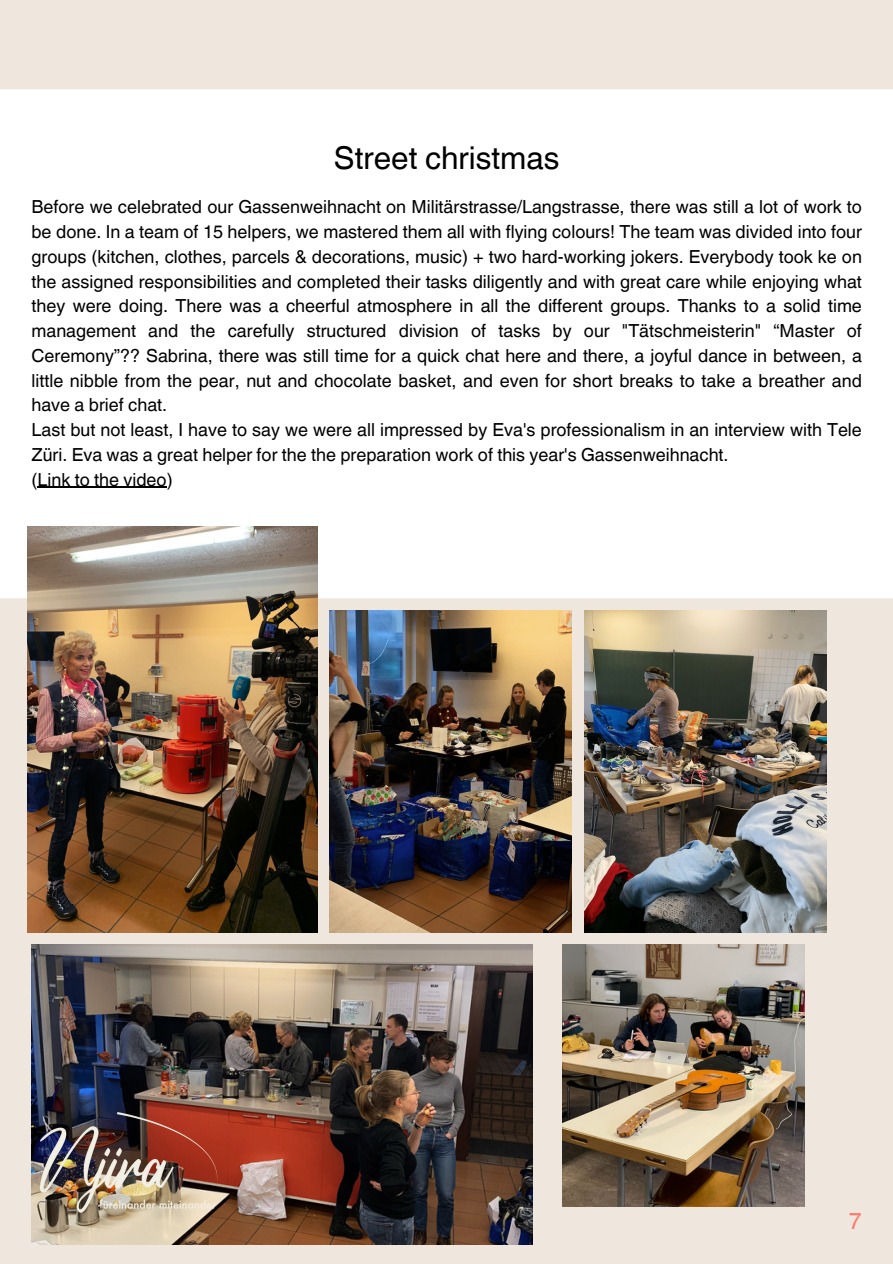
<style>
.page{position:relative;width:893px;height:1264px;background:#fff}
.page>*{position:absolute;margin:0;border:0;box-sizing:border-box;transform-origin:0 0}
.t1{font:31.5px "Helvetica World";color:#000}
.t2{font:23.1px "Helvetica World";color:#ff786e}
.t3{font:18px/24.8px "Helvetica World";color:#000;text-align:justify}
</style>
<div class="page">
<div style="left:0;top:0;width:892px;height:1263px;background:#efe7dd"></div>
<div style="left:0;top:89px;width:892px;height:509px;background:#fff"></div>
<img style="left:330px;top:610px;width:242px;height:322px">
<img style="left:27px;top:527px;width:291px;height:405px">
<img style="left:584px;top:610px;width:242px;height:322px">
<img style="left:562px;top:944px;width:242px;height:261px">
<img style="left:31px;top:944px;width:501px;height:300px">
<hr style="left:37px;top:487px;width:130px;height:1px;background:#000">
<img style="left:41px;top:1112px;width:186px;height:123px">
<p class="t1" style="left:334px;top:139px;width:227px">Street christmas</p>
<p class="t3" style="left:31px;top:195px;width:831px">Before we celebrated our Gassenweihnacht on Militärstrasse/Langstrasse, there was still a lot of work to be done. In a team of 15 helpers, we mastered them all with flying colours! The team was divided into four groups (kitchen, clothes, parcels &amp; decorations, music) + two hard-working jokers. Everybody took ke on the assigned responsibilities and completed their tasks diligently and with great care while enjoying what they were doing. There was a cheerful atmosphere in all the different groups. Thanks to a solid time management and the carefully structured division of tasks by our "Tätschmeisterin" “Master of Ceremony”?? Sabrina, there was still time for a quick chat here and there, a joyful dance in between, a little nibble from the pear, nut and chocolate basket, and even for short breaks to take a breather and have a brief chat.</p>
<p class="t3" style="left:31px;top:417px;width:831px">Last but not least, I have to say we were all impressed by Eva's professionalism in an interview with Tele<br>Züri. Eva was a great helper for the the preparation work of this year's Gassenweihnacht.</p>
<p class="t3" style="left:31px;top:467px;width:143px">(Link to the video)</p>
<p class="t2" style="left:848px;top:1207px;width:14px">7</p>
</div>
